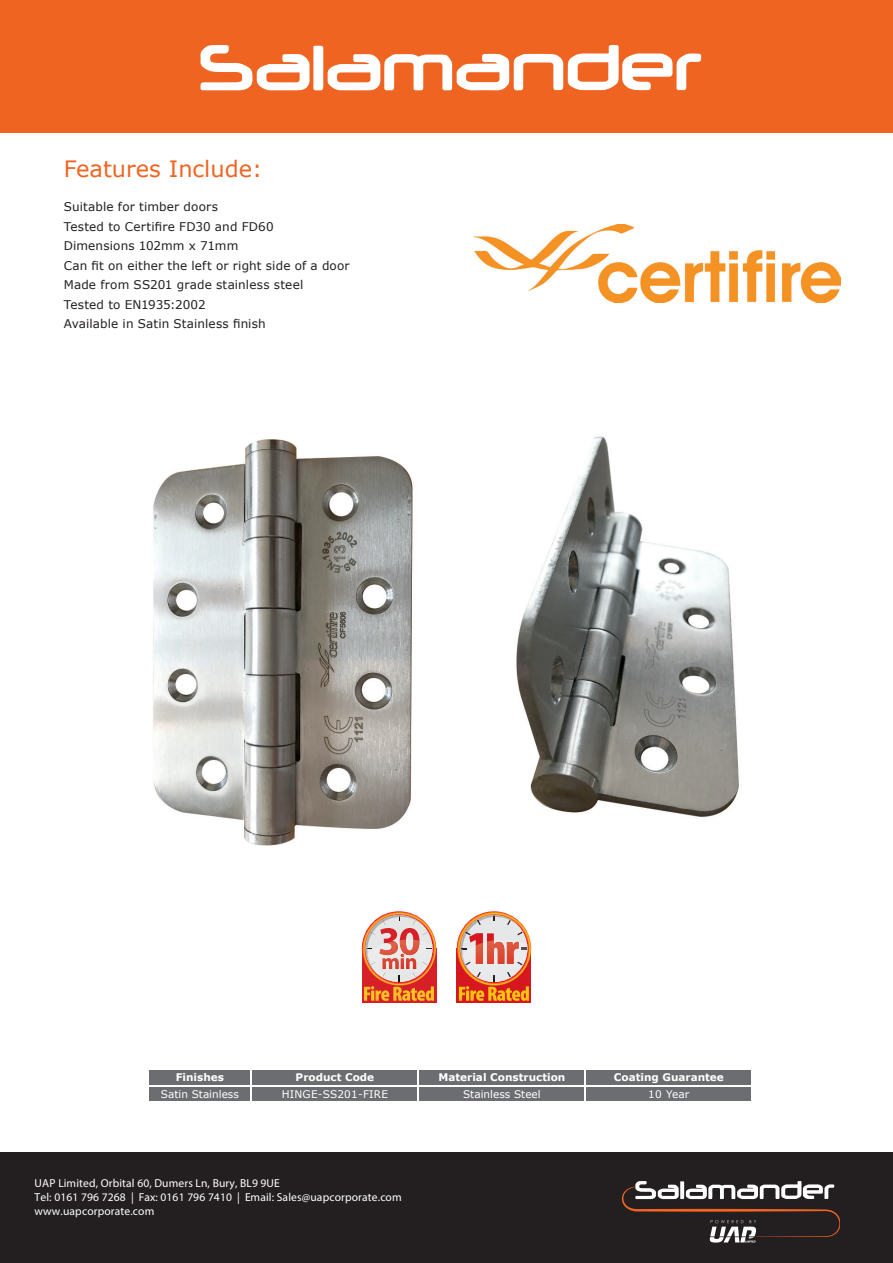
<style>
.page{position:relative;width:893px;height:1263px;background:#fff}
.page>*{position:absolute;margin:0;border:0;box-sizing:border-box;transform-origin:0 0}
.t1{font:22.5px "Verdana";color:#f06422}
.t2{font:12px/19.5px "Verdana";letter-spacing:.01em;color:#231f20}
.t3{font:11.55px/13.8px "Myriad Pro";letter-spacing:.01em;color:#fff}
.t4{font:700 10.5px "Verdana";color:#fff}
.t5{font:10.5px "Verdana";color:#fff}
.t6{font:10.5px "Verdana";letter-spacing:.02em;color:#fff}
</style>
<div class="page">
<div style="left:0;top:1152px;width:893px;height:111px;background:#231f20"></div>
<svg style="left:622px;top:1181px;width:218px;height:61px"></svg>
<div style="left:0;top:0;width:893px;height:133px;background:#f06422"></div>
<svg style="left:200px;top:45px;width:501px;height:45px"></svg>
<img style="left:473px;top:224px;width:367px;height:78px">
<div style="left:457px;top:948px;width:74px;height:55px;background:#d7171f"></div>
<svg style="left:457px;top:911px;width:74px;height:90px"></svg>
<img style="left:476px;top:943px;width:7px;height:21px">
<img style="left:487px;top:940px;width:17px;height:24px">
<img style="left:507px;top:942px;width:12px;height:22px">
<div style="left:362px;top:948px;width:74px;height:55px;background:#d61f26"></div>
<svg style="left:362px;top:911px;width:74px;height:90px"></svg>
<svg style="left:149px;top:1070px;width:602px;height:31px;background:#76777a"></svg>
<img style="left:153px;top:439px;width:260px;height:407px">
<img style="left:516px;top:436px;width:223px;height:382px">
<h1 class="t1" style="left:64px;top:155px;width:200px">Features Include:</h1>
<p class="t2" style="left:64px;top:197px;width:287px">Suitable for timber doors<br>Tested to Certifire FD30 and FD60<br>Dimensions 102mm x 71mm<br>Can fit on either the left or right side of a door<br>Made from SS201 grade stainless steel<br>Tested to EN1935:2002<br>Available in Satin Stainless finish</p>
<p class="t4" style="left:176px;top:1071px;width:50px">Finishes</p>
<p class="t4" style="left:296px;top:1071px;width:80px">Product Code</p>
<p class="t4" style="left:438px;top:1071px;width:128px">Material Construction</p>
<p class="t4" style="left:614px;top:1071px;width:112px">Coating Guarantee</p>
<p class="t5" style="left:161px;top:1087px;width:80px">Satin Stainless</p>
<p class="t6" style="left:282px;top:1087px;width:108px">HINGE-SS201-FIRE</p>
<p class="t5" style="left:463px;top:1087px;width:79px">Stainless Steel</p>
<p class="t5" style="left:648px;top:1087px;width:43px">10 Year</p>
<p class="t3" style="left:35px;top:1176px;width:369px">UAP Limited, Orbital 60, Dumers Ln, Bury, BL9 9UE<br>Tel: 0161 796 7268 | Fax: 0161 796 7410 | Email: Sales@uapcorporate.com www.uapcorporate.com</p>
</div>
